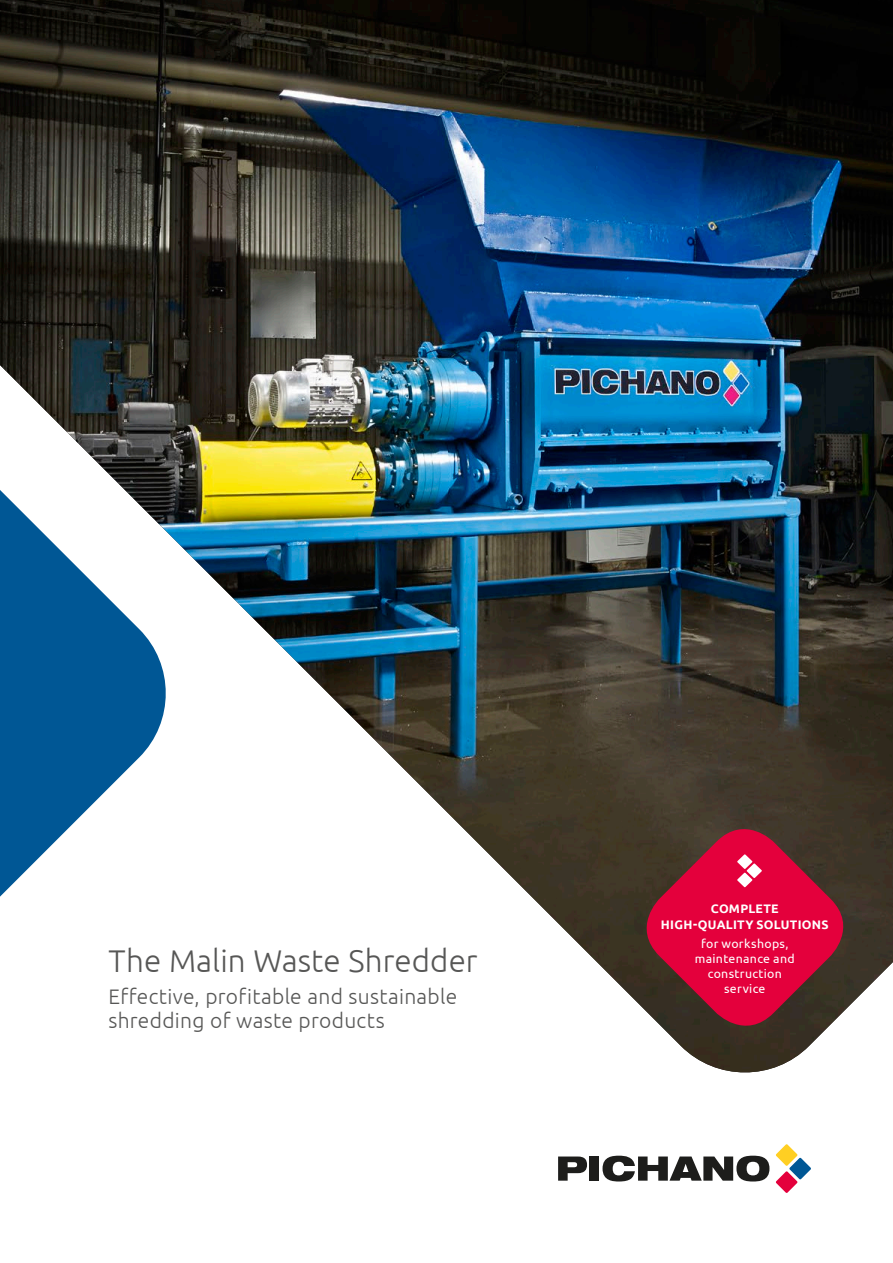
<style>
.page{position:relative;width:893px;height:1263px;background:#fff}
.page>*{position:absolute;margin:0;border:0;box-sizing:border-box;transform-origin:0 0}
.t1{font:300 31.35px "Ubuntu";color:#575756}
.t2{font:300 21px/24px "Ubuntu";letter-spacing:.015em;color:#575756}
.t3{font:12.3px/14.9px "Ubuntu";letter-spacing:.025em;color:#fff;text-align:center}
.t4{font:700 12.3px/16.5px "Ubuntu";letter-spacing:.02em;color:#fff;text-align:center}
</style>
<div class="page">
<img style="left:175px;top:0;width:718px;height:1073px">
<svg style="left:0;top:0;width:175px;height:897px"></svg>
<svg style="left:776px;top:1144px;width:35px;height:49px"></svg>
<svg style="left:558px;top:1156px;width:29px;height:25px"></svg>
<div style="left:590px;top:1156px;width:9px;height:25px;background:#1d1d1b"></div>
<svg style="left:602px;top:1156px;width:167px;height:25px"></svg>
<svg style="left:631px;top:813px;width:228px;height:228px;background:#912439"></svg>
<svg style="left:737px;top:854px;width:25px;height:33px"></svg>
<h1 class="t1" style="left:108px;top:942px;width:371px">The Malin Waste Shredder</h1>
<p class="t2" style="left:108px;top:984px;width:350px">Effective, profitable and sustainable shredding of waste products</p>
<p class="t4" style="left:661px;top:900px;width:169px">COMPLETE<br>HIGH-QUALITY SOLUTIONS</p>
<p class="t3" style="left:695px;top:936px;width:101px">for workshops, maintenance and construction service</p>
</div>
